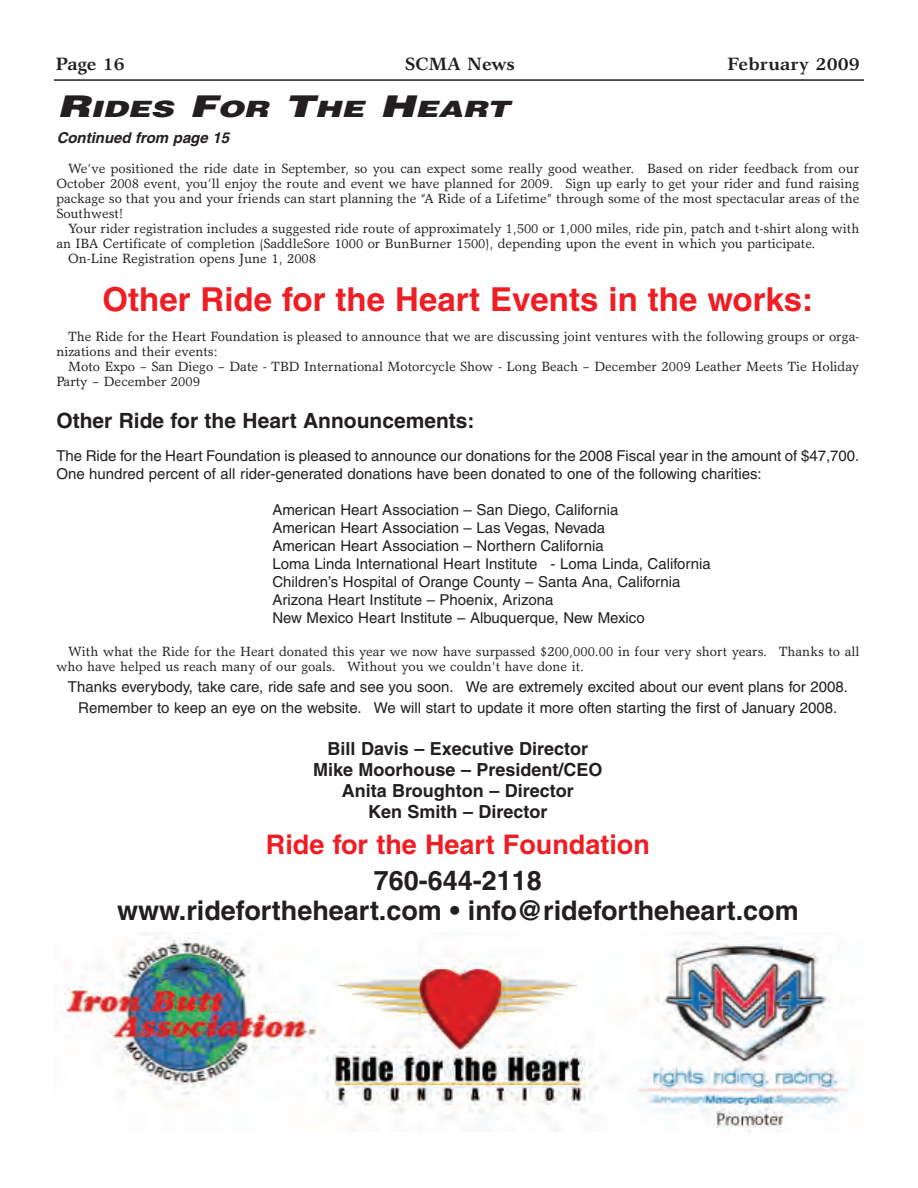
<style>
.page{position:relative;width:918px;height:1188px;background:#fff}
.page>*{position:absolute;margin:0;border:0;box-sizing:border-box;transform-origin:0 0}
.t1{font:700 33px "Helvetica";color:#ee1e24}
.t2{font:700 27px/30px "Helvetica";color:#231f20;text-align:center}
.t3{font:700 27px "Helvetica";color:#ee1e24}
.t4{font:italic 900 22.5px "Helvetica";color:#231f20;scale:1.41 1}
.t5{font:700 21px "Helvetica";color:#231f20}
.t6{font:700 18px/21px "Helvetica";color:#231f20;text-align:center}
.t7{font:700 18px "Garth Graphic";color:#231f20}
.t8{font:15px/18px "Helvetica";color:#231f20}
.t9{font:italic 700 15px "Helvetica";color:#231f20}
.t10{font:13.5px/15px "Garth Graphic";color:#231f20}
.s1{font-size:30px}
</style>
<div class="page">
<hr style="left:54px;top:79px;width:810px;height:2px;background:#231f20">
<img style="left:54px;top:933px;width:800px;height:199px">
<h3 class="t7" style="left:56px;top:57px;width:71px">Page 16</h3>
<h3 class="t7" style="left:405px;top:57px;width:111px">SCMA News</h3>
<h3 class="t7" style="left:727px;top:57px;width:134px">February 2009</h3>
<h3 class="t4" style="left:58px;top:101px;width:326px"><span class="s1">R</span>IDES <span class="s1">F</span>OR <span class="s1">T</span>HE <span class="s1">H</span>EART</h3>
<p class="t9" style="left:57px;top:132px;width:177px">Continued from page 15</p>
<p class="t10" style="left:56px;top:162px;width:805px;text-align:justify;text-indent:12px">We’ve positioned the ride date in September, so you can expect some really good weather. Based on rider feedback from our October 2008 event, you’ll enjoy the route and event we have planned for 2009. Sign up early to get your rider and fund raising package so that you and your friends can start planning the “A Ride of a Lifetime” through some of the most spectacular areas of the Southwest!</p>
<p class="t10" style="left:68px;top:222px;width:793px">Your rider registration includes a suggested ride route of approximately 1,500 or 1,000 miles, ride pin, patch and t-shirt along with</p>
<p class="t10" style="left:56px;top:237px;width:761px">an IBA Certificate of completion (SaddleSore 1000 or BunBurner 1500), depending upon the event in which you participate.</p>
<p class="t10" style="left:68px;top:252px;width:249px">On-Line Registration opens June 1, 2008</p>
<h1 class="t1" style="left:103px;top:287px;width:712px">Other Ride for the Heart Events in the works:</h1>
<p class="t10" style="left:56px;top:330px;width:805px;text-indent:12px">The Ride for the Heart Foundation is pleased to announce that we are discussing joint ventures with the following groups or orga&shy;nizations and their events:</p>
<p class="t10" style="left:56px;top:360px;width:805px;text-indent:12px">Moto Expo – San Diego – Date - TBD International Motorcycle Show - Long Beach – December 2009 Leather Meets Tie Holiday<br>Party – December 2009</p>
<h3 class="t5" style="left:56px;top:413px;width:420px">Other Ride for the Heart Announcements:</h3>
<p class="t8" style="left:56px;top:448px;width:805px">The Ride for the Heart Foundation is pleased to announce our donations for the 2008 Fiscal year in the amount of $47,700.<br>One hundred percent of all rider-generated donations have been donated to one of the following charities:</p>
<p class="t8" style="left:272px;top:502px;width:440px">American Heart Association – San Diego, California<br>American Heart Association – Las Vegas, Nevada<br>American Heart Association – Northern California<br>Loma Linda International Heart Institute - Loma Linda, California Children’s Hospital of Orange County – Santa Ana, California Arizona Heart Institute – Phoenix, Arizona<br>New Mexico Heart Institute – Albuquerque, New Mexico</p>
<p class="t10" style="left:56px;top:645px;width:805px;text-indent:12px">With what the Ride for the Heart donated this year we now have surpassed $200,000.00 in four very short years. Thanks to all who have helped us reach many of our goals. Without you we couldn’t have done it.</p>
<p class="t8" style="left:68px;top:678px;width:782px;line-height:21px;text-align:center">Thanks everybody, take care, ride safe and see you soon. We are extremely excited about our event plans for 2008.<br>Remember to keep an eye on the website. We will start to update it more often starting the first of January 2008.</p>
<h3 class="t6" style="left:313px;top:740px;width:291px">Bill Davis – Executive Director<br>Mike Moorhouse – President/CEO<br>Anita Broughton – Director<br>Ken Smith – Director</h3>
<h2 class="t3" style="left:266px;top:835px;width:385px">Ride for the Heart Foundation</h2>
<h2 class="t2" style="left:117px;top:868px;width:683px">760-644-2118<br>www.ridefortheheart.com • info@ridefortheheart.com</h2>
</div>
